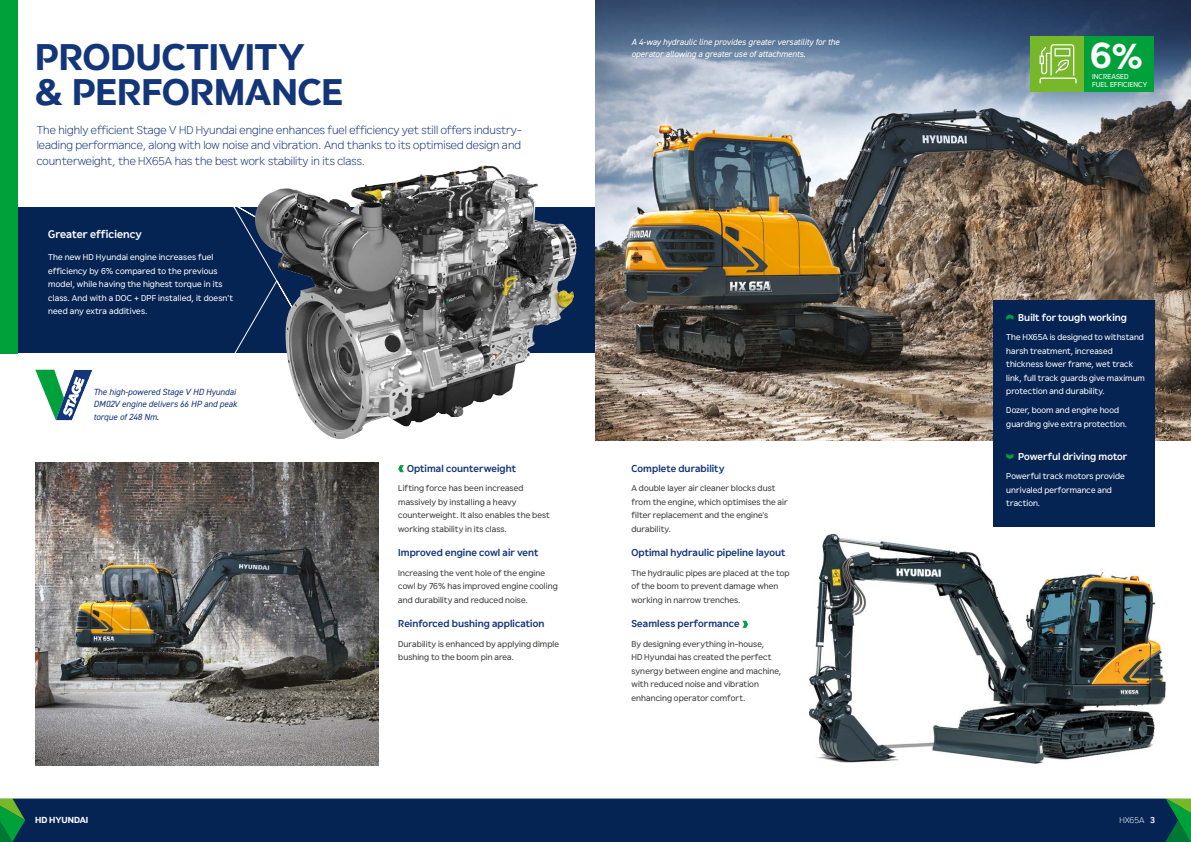
<style>
.page{position:relative;width:1191px;height:842px;background:#fff}
.page>*{position:absolute;margin:0;border:0;box-sizing:border-box;transform-origin:0 0}
.t1{font:36px/35px "HD Hyundai Gothic Euro Lg Bd";color:#13357a}
.t2{font:35.1px "HD Hyundai Gothic Euro Lg Bd";color:#fff}
.t3{font:300 11.5px/15.5px "HD Hyundai Gothic Euro";color:#13357a;text-align:justify}
.t4{font:700 11px "HD Hyundai Gothic Euro";color:#fff}
.t5{font:700 10px "HD Hyundai Gothic Euro";letter-spacing:.005em;color:#13357a}
.t6{font:700 10px "HD Hyundai Gothic Euro";letter-spacing:.005em;color:#fff}
.t7{font:italic 9px/12.5px "DIN2014";letter-spacing:-.015em;color:#fff}
.t8{font:italic 9px/12.5px "DIN2014";letter-spacing:-.01em;color:#13357a}
.t9{font:8.5px/13.5px "HD Hyundai Gothic Euro";letter-spacing:.005em;color:#3c3c3b}
.t10{font:8.5px/13.5px "HD Hyundai Gothic Euro";letter-spacing:.005em;color:#fff}
.t11{font:8.5px "HD Hyundai Gothic Euro Lg Bd";color:#fff}
.t12{font:300 8.5px "HD Hyundai Gothic Euro";color:#fff}
.t13{font:7.2px/8.1px "HD Hyundai Gothic Euro";color:#fff}
.s1{font-weight:700}
</style>
<div class="page">
<img style="left:808px;top:526px;width:358px;height:238px">
<div style="left:0;top:207px;width:595px;height:146px;background:#052453"></div>
<img style="left:595px;top:0;width:596px;height:441px">
<div style="left:0;top:0;width:17px;height:353px;background:#00a13a"></div>
<svg style="left:398px;top:465px;width:6px;height:7px"></svg>
<svg style="left:742px;top:621px;width:6px;height:7px"></svg>
<svg style="left:35px;top:370px;width:57px;height:50px"></svg>
<div style="left:993px;top:300px;width:162px;height:226px;background:#052453"></div>
<svg style="left:1006px;top:314px;width:7px;height:6px"></svg>
<svg style="left:1006px;top:454px;width:7px;height:5px"></svg>
<svg style="left:233px;top:207px;width:21px;height:146px"></svg>
<img style="left:254px;top:166px;width:323px;height:273px">
<img style="left:35px;top:462px;width:343px;height:303px">
<div style="left:1084px;top:36px;width:70px;height:55px;background:#00a13a"></div>
<div style="left:1030px;top:36px;width:54px;height:55px;background:#76b82a"></div>
<svg style="left:1039px;top:44px;width:37px;height:39px"></svg>
<div style="left:0;top:798px;width:1191px;height:44px;background:#052453"></div>
<svg style="left:1165px;top:799px;width:26px;height:43px"></svg>
<svg style="left:0;top:799px;width:25px;height:43px"></svg>
<hr style="left:0;top:798px;width:1191px;height:1px;background:#fff">
<h1 class="t1" style="left:35px;top:39px;width:309px">PRODUCTIVITY<br>&amp; PERFORMANCE</h1>
<p class="t3" style="left:37px;top:122px;width:487px">The highly efficient Stage V HD Hyundai engine enhances fuel efficiency yet still offers industry&shy;leading performance, along with low noise and vibration. And thanks to its optimised design and counterweight, the HX65A has the best work stability in its class.</p>
<p class="t4" style="left:48px;top:227px;width:95px">Greater efficiency</p>
<p class="t10" style="left:48px;top:250px;width:186px">The new HD Hyundai engine increases fuel efficiency by 6% compared to the previous model, while having the highest torque in its class. And with a DOC + DPF installed, it doesn't need any extra additives.</p>
<p class="t8" style="left:94px;top:385px;width:145px">The high-powered Stage V HD Hyundai<br>DM02V engine delivers 66 HP and peak torque of 248 Nm.</p>
<p class="t5" style="left:407px;top:462px;width:111px">Optimal counterweight</p>
<p class="t9" style="left:398px;top:481px;width:153px">Lifting force has been increased massively by installing a heavy counterweight. It also enables the best working stability in its class.</p>
<p class="t5" style="left:398px;top:546px;width:142px">Improved engine cowl air vent</p>
<p class="t9" style="left:398px;top:566px;width:161px">Increasing the vent hole of the engine cowl by 76% has improved engine cooling and durability and reduced noise.</p>
<p class="t5" style="left:398px;top:617px;width:148px">Reinforced bushing application</p>
<p class="t9" style="left:398px;top:637px;width:162px">Durability is enhanced by applying dimple bushing to the boom pin area.</p>
<p class="t7" style="left:631px;top:35px;width:209px">A 4-way hydraulic line provides greater versatility for the operator allowing a greater use of attachments.</p>
<p class="t5" style="left:631px;top:462px;width:94px">Complete durability</p>
<p class="t9" style="left:631px;top:481px;width:158px">A double layer air cleaner blocks dust from the engine, which optimises the air filter replacement and the engine's durability.</p>
<p class="t5" style="left:631px;top:546px;width:155px">Optimal hydraulic pipeline layout</p>
<p class="t9" style="left:631px;top:566px;width:160px">The hydraulic pipes are placed at the top of the boom to prevent damage when working in narrow trenches.</p>
<p class="t5" style="left:631px;top:617px;width:110px">Seamless performance</p>
<p class="t9" style="left:631px;top:637px;width:151px">By designing everything in-house,<br>HD Hyundai has created the perfect synergy between engine and machine, with reduced noise and vibration enhancing operator comfort.</p>
<h2 class="t2" style="left:1090px;top:31px;width:54px">6%</h2>
<p class="t13" style="left:1092px;top:72px;width:57px">INCREASED<br>FUEL EFFICIENCY</p>
<p class="t6" style="left:1018px;top:311px;width:110px">Built for tough working</p>
<p class="t10" style="left:1006px;top:330px;width:140px">The HX65A is designed to withstand harsh treatment, increased thickness lower frame, wet track link, full track guards give maximum protection and durability.</p>
<p class="t10" style="left:1006px;top:403px;width:122px">Dozer, boom and engine hood guarding give extra protection.</p>
<p class="t6" style="left:1018px;top:450px;width:111px">Powerful driving motor</p>
<p class="t10" style="left:1006px;top:469px;width:120px">Powerful track motors provide unrivaled performance and traction.</p>
<p class="t11" style="left:35px;top:814px;width:54px">HD HYUNDAI</p>
<p class="t12" style="left:1119px;top:815px;width:37px">HX65A <span class="s1">3</span></p>
</div>
